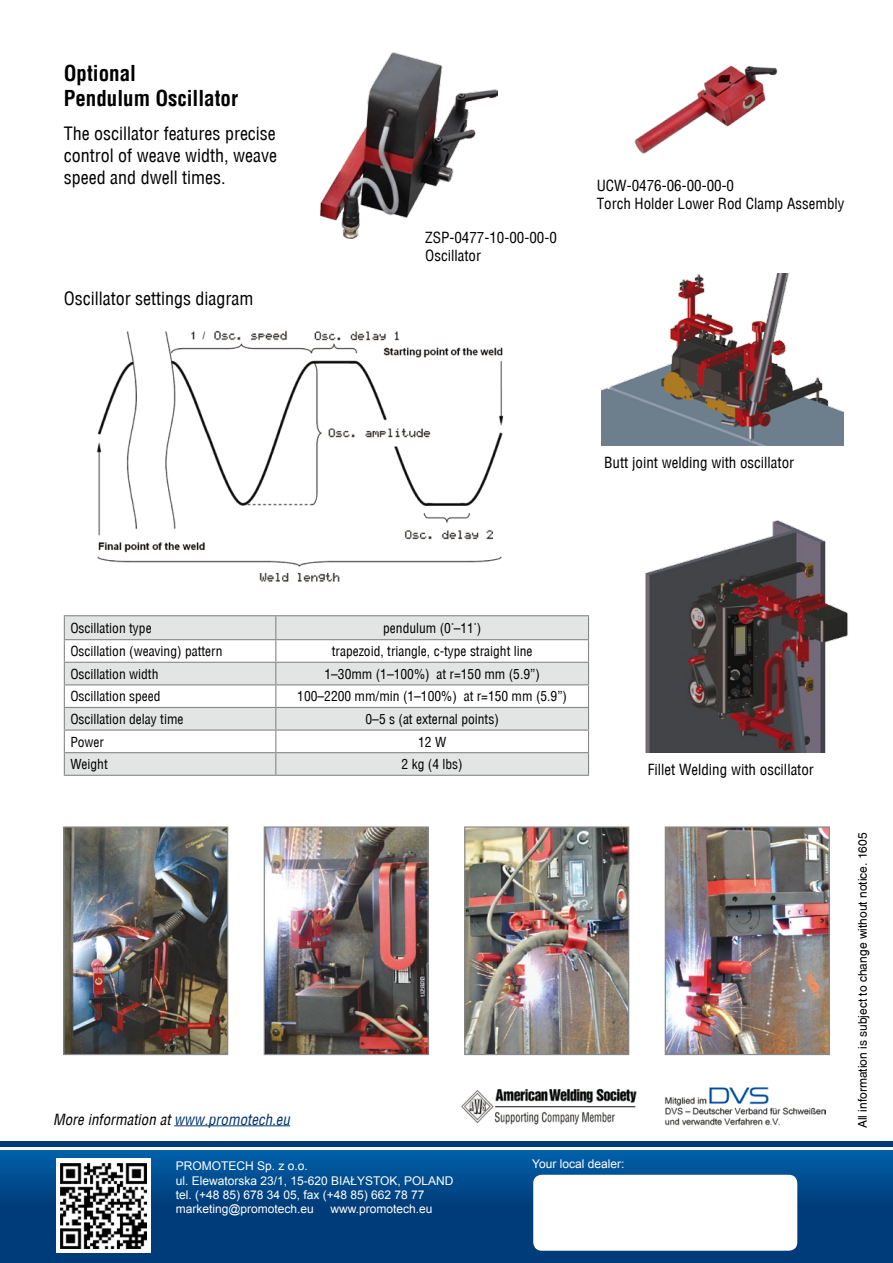
<style>
.page{position:relative;width:893px;height:1263px;background:#fff}
.page>*{position:absolute;margin:0;border:0;box-sizing:border-box;transform-origin:0 0}
.t1{font:700 21px/25.2px "Switzerland Condensed";color:#000}
.t2{font:18px/21.6px "Switzerland Condensed";color:#000;text-align:justify}
.t3{font:15px/18px "Switzerland Condensed";color:#000}
.t4{font:italic 15px "Switzerland Condensed";color:#000}
.t5{font:13.5px "Switzerland Condensed";color:#000}
.t6{font:12px/14.4px "Arial";color:#fff}
.t7{font:12px "Switzerland";color:#000}
.s1{color:#00356d}
</style>
<div class="page">
<img style="left:602px;top:274px;width:242px;height:171px">
<img style="left:645px;top:520px;width:203px;height:232px">
<hr style="left:174px;top:1125px;width:116px;height:1px;background:#00356d">
<img style="left:461px;top:1088px;width:176px;height:37px">
<img style="left:665px;top:1087px;width:161px;height:39px">
<div style="left:0;top:1150px;width:893px;height:113px;background:linear-gradient(to bottom,#035a9f,#00326c)"></div>
<div style="left:0;top:1141px;width:893px;height:5px;background:#003c79"></div>
<div style="left:56px;top:1159px;width:95px;height:94px;background:#fff"></div>
<div style="left:533px;top:1175px;width:264px;height:76px;background:#fff;border-radius:9px"></div>
<img style="left:61px;top:1163px;width:85px;height:85px">
<svg style="left:65px;top:616px;width:523px;height:159px;fill:#e3e4e4"></svg>
<hr style="left:64px;top:615px;width:212px;height:1px;background:#878889">
<hr style="left:276px;top:615px;width:313px;height:1px;background:#878889">
<hr style="left:64px;top:639px;width:212px;height:1px;background:#878889">
<hr style="left:276px;top:639px;width:313px;height:1px;background:#878889">
<hr style="left:64px;top:662px;width:212px;height:1px;background:#878889">
<hr style="left:276px;top:662px;width:313px;height:1px;background:#878889">
<hr style="left:64px;top:684px;width:212px;height:1px;background:#878889">
<hr style="left:276px;top:684px;width:313px;height:1px;background:#878889">
<hr style="left:64px;top:707px;width:212px;height:1px;background:#878889">
<hr style="left:276px;top:707px;width:313px;height:1px;background:#878889">
<hr style="left:64px;top:729px;width:212px;height:2px;background:#878889">
<hr style="left:276px;top:729px;width:313px;height:2px;background:#878889">
<hr style="left:64px;top:752px;width:212px;height:1px;background:#878889">
<svg style="left:64px;top:616px;width:1px;height:159px"></svg>
<hr style="left:276px;top:752px;width:313px;height:1px;background:#878889">
<svg style="left:275px;top:616px;width:1px;height:159px"></svg>
<svg style="left:588px;top:616px;width:1px;height:159px"></svg>
<hr style="left:64px;top:775px;width:212px;height:1px;background:#878889">
<hr style="left:276px;top:775px;width:313px;height:1px;background:#878889">
<img style="left:321px;top:52px;width:176px;height:186px">
<img style="left:634px;top:65px;width:144px;height:89px">
<img style="left:96px;top:330px;width:408px;height:252px">
<img style="left:667px;top:828px;width:161px;height:225px">
<div style="left:665px;top:826px;width:165px;height:229px;border:1px solid #878889"></div>
<img style="left:466px;top:828px;width:161px;height:225px">
<div style="left:464px;top:826px;width:165px;height:229px;border:1px solid #878889"></div>
<img style="left:266px;top:828px;width:161px;height:225px">
<div style="left:264px;top:826px;width:165px;height:229px;border:1px solid #878889"></div>
<img style="left:65px;top:828px;width:161px;height:225px">
<div style="left:63px;top:826px;width:165px;height:229px;border:1px solid #878889"></div>
<h1 class="t1" style="left:64px;top:61px;width:176px">Optional<br>Pendulum Oscillator</h1>
<h2 class="t2" style="left:64px;top:123px;width:215px">The oscillator features precise control of weave width, weave speed and dwell times.</h2>
<h2 class="t2" style="left:64px;top:287px;width:191px">Oscillator settings diagram</h2>
<p class="t3" style="left:425px;top:228px;width:133px">ZSP-0477-10-00-00-0<br>Oscillator</p>
<p class="t3" style="left:597px;top:177px;width:249px">UCW-0476-06-00-00-0<br>Torch Holder Lower Rod Clamp Assembly</p>
<p class="t3" style="left:604px;top:453px;width:191px">Butt joint welding with oscillator</p>
<p class="t5" style="left:70px;top:620px;width:83px">Oscillation type</p>
<p class="t5" style="left:383px;top:620px;width:99px">pendulum (0°–11°)</p>
<p class="t5" style="left:70px;top:643px;width:154px">Oscillation (weaving) pattern</p>
<p class="t5" style="left:332px;top:643px;width:202px">trapezoid, triangle, c-type straight line</p>
<p class="t5" style="left:70px;top:666px;width:90px">Oscillation width</p>
<p class="t5" style="left:324px;top:666px;width:217px">1–30mm (1–100%) at r=150 mm (5.9”)</p>
<p class="t5" style="left:70px;top:689px;width:92px">Oscillation speed</p>
<p class="t5" style="left:297px;top:689px;width:271px">100–2200 mm/min (1–100%) at r=150 mm (5.9”)</p>
<p class="t5" style="left:70px;top:711px;width:115px">Oscillation delay time</p>
<p class="t5" style="left:366px;top:711px;width:135px">0–5 s (at external points)</p>
<p class="t5" style="left:70px;top:734px;width:35px">Power</p>
<p class="t5" style="left:418px;top:734px;width:30px">12 W</p>
<p class="t5" style="left:70px;top:756px;width:39px">Weight</p>
<p class="t5" style="left:402px;top:756px;width:63px">2 kg (4 lbs)</p>
<p class="t3" style="left:648px;top:760px;width:168px">Fillet Welding with oscillator</p>
<p class="t4" style="left:53px;top:1110px;width:238px">More information at <span class="s1">www.promotech.eu</span></p>
<p class="t6" style="left:176px;top:1159px;width:279px">PROMOTECH Sp. z o.o.<br>ul. Elewatorska 23/1, 15-620 BIAŁYSTOK, POLAND tel. (+48 85) 678 34 05, fax (+48 85) 662 78 77 marketing@promotech.eu</p>
<p class="t6" style="left:331px;top:1202px;width:104px">www.promotech.eu</p>
<p class="t6" style="left:532px;top:1156px;width:94px">Your local dealer:</p>
<p class="t7" style="left:855px;top:1128px;width:297px;rotate:-90deg">All information is subject to change without notice. 1605</p>
</div>
